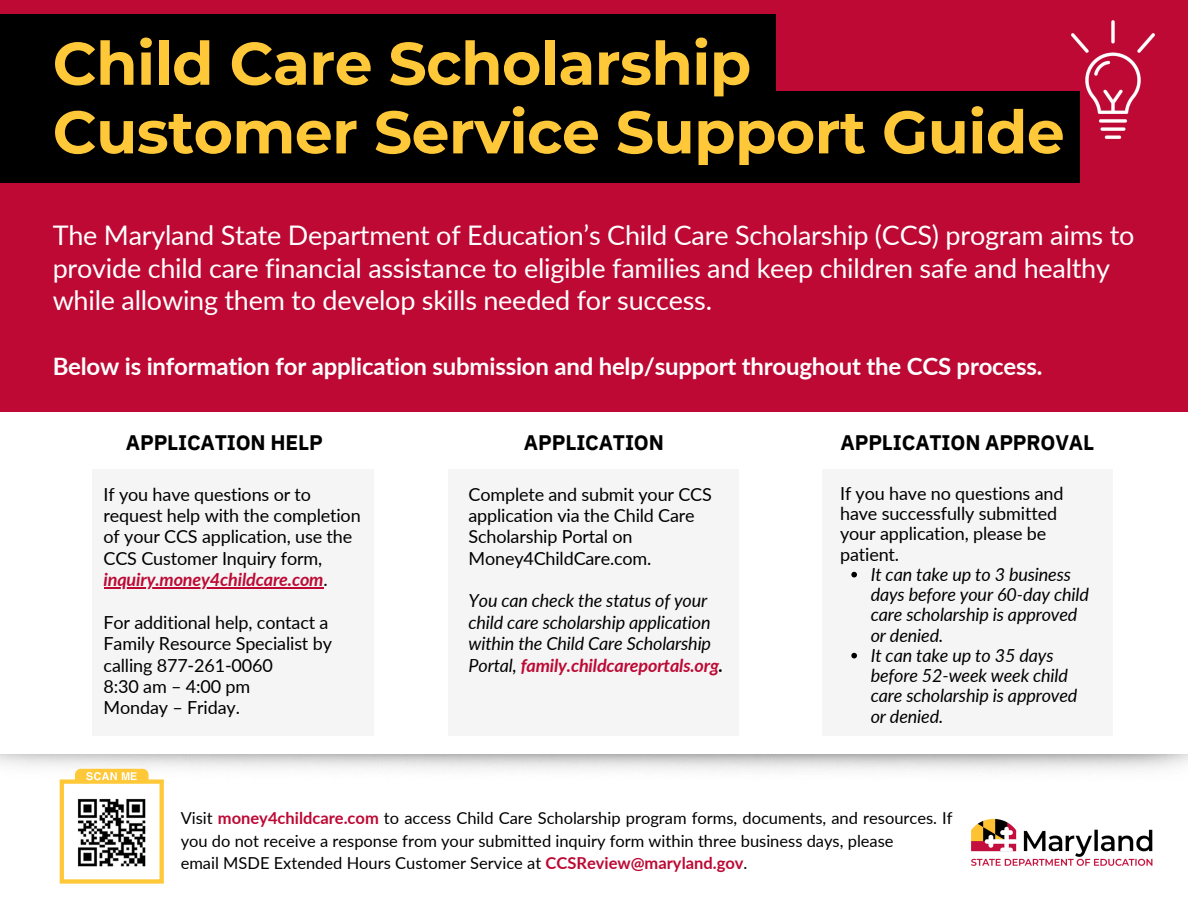
<style>
.page{position:relative;width:1188px;height:918px;background:#fff}
.page>*{position:absolute;margin:0;border:0;box-sizing:border-box;transform-origin:0 0}
.t1{font:700 60px/68.7px "Montserrat";letter-spacing:-.01em;color:#ffc838}
.t2{font:27px/32.7px "Lato";letter-spacing:-.01em;color:#fff}
.t3{font:700 24px "Lato";letter-spacing:-.01em;color:#fff}
.t4{font:700 21px "IBM Plex Sans";letter-spacing:-.01em;color:#000}
.t5{font:18px/21.3px "Lato";letter-spacing:-.01em;color:#000}
.t6{font:italic 18px/20.2px "Lato";letter-spacing:-.01em;color:#000}
.t7{font:italic 700 18px "Lato";letter-spacing:-.01em;color:#bd0934}
.t8{font:16.5px/22.5px "Lato";color:#000}
.s1{font-weight:400;font-style:normal;color:#000}
.s2{font-weight:700;color:#bd0934}
.s3{font-weight:700}
</style>
<div class="page">
<div style="left:92px;top:469px;width:282px;height:267px;background:#f5f5f5"></div>
<div style="left:0;top:0;width:1188px;height:411px;background:#bd0934"></div>
<img style="left:1071px;top:20px;width:83px;height:118px">
<hr style="left:104px;top:587px;width:219px;height:1px;background:#bd0934">
<div style="left:822px;top:469px;width:290px;height:267px;background:#f5f5f5"></div>
<svg style="left:60px;top:769px;width:104px;height:114px"></svg>
<img style="left:70px;top:791px;width:83px;height:83px">
<img style="left:971px;top:818px;width:182px;height:48px">
<div style="left:449px;top:469px;width:290px;height:267px;background:#f5f5f5"></div>
<div style="left:0;top:15px;width:776px;height:91px;background:#000"></div>
<div style="left:0;top:92px;width:1079px;height:91px;background:#000"></div>
<svg style="left:851px;top:572px;width:6px;height:5px"></svg>
<svg style="left:851px;top:653px;width:6px;height:5px"></svg>
<h4 class="t1" style="left:53px;top:29px;width:1014px">Child Care Scholarship<br>Customer Service Support Guide</h4>
<p class="t2" style="left:53px;top:218px;width:1083px">The Maryland State Department of Education’s Child Care Scholarship (CCS) program aims to provide child care financial assistance to eligible families and keep children safe and healthy while allowing them to develop skills needed for success.</p>
<h4 class="t3" style="left:53px;top:352px;width:991px">Below is information for application submission and help/support throughout the CCS process.</h4>
<p class="t4" style="left:126px;top:428px;width:198px">APPLICATION HELP</p>
<p class="t4" style="left:524px;top:428px;width:141px">APPLICATION</p>
<p class="t4" style="left:841px;top:428px;width:255px">APPLICATION APPROVAL</p>
<h2 class="t5" style="left:104px;top:483px;width:259px">If you have questions or to request help with the completion of your CCS application, use the<br>CCS Customer Inquiry form,</h2>
<h3 class="t7" style="left:104px;top:568px;width:226px">inquiry.money4childcare.com<span class="s1">.</span></h3>
<h3 class="t5" style="left:104px;top:611px;width:230px">For additional help, contact a<br>Family Resource Specialist by calling 877-261-0060</h3>
<h4 class="t5" style="left:104px;top:675px;width:148px">8:30 am – 4:00 pm</h4>
<p class="t5" style="left:104px;top:697px;width:138px">Monday – Friday.</p>
<p class="t5" style="left:469px;top:483px;width:245px">Complete and submit your CCS application via the Child Care<br>Scholarship Portal on<br>Money4ChildCare.com.</p>
<p class="t6" style="left:469px;top:590px;width:256px;line-height:21.3px">You can check the status of your child care scholarship application within the Child Care Scholarship Portal, <span class="s2">family.childcareportals.org</span><span class="s3">.</span></p>
<p class="t5" style="left:840px;top:483px;width:225px;line-height:20.2px">If you have no questions and have successfully submitted your application, please be patient.</p>
<p class="t6" style="left:871px;top:564px;width:220px">It can take up to 3 business days before your 60-day child care scholarship is approved or denied.</p>
<p class="t6" style="left:871px;top:645px;width:208px">It can take up to 35 days before 52-week week child care scholarship is approved or denied.</p>
<p class="t8" style="left:181px;top:807px;width:773px">Visit <span class="s2">money4childcare.com</span> to access Child Care Scholarship program forms, documents, and resources. If you do not receive a response from your submitted inquiry form within three business days, please</p>
<p class="t8" style="left:181px;top:852px;width:568px">email MSDE Extended Hours Customer Service at <span class="s2">CCSReview@maryland.gov</span>.</p>
</div>
